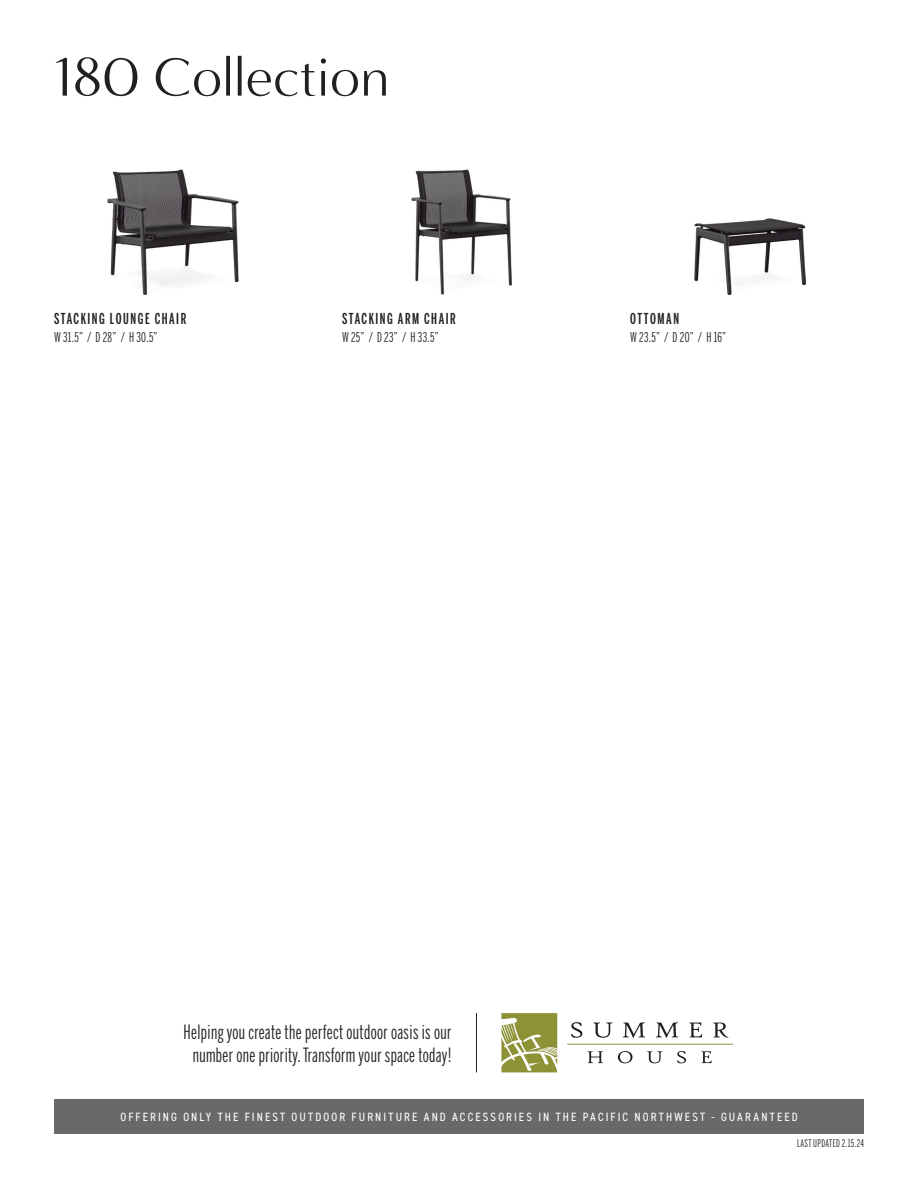
<style>
.page{position:relative;width:918px;height:1188px;background:#fff}
.page>*{position:absolute;margin:0;border:0;box-sizing:border-box;transform-origin:0 0}
.t1{font:55.5px "Minerva Modern";color:#231f20}
.t2{font:19.5px/23.4px "Benton Sans Extra Compressed";letter-spacing:.02em;color:#231f20;text-align:center}
.t3{font:500 15px "Benton Sans Extra Compressed";letter-spacing:.105em;color:#231f20}
.t4{font:13.5px "Benton Sans Extra Compressed";letter-spacing:.03em;color:#231f20}
.t5{font:condensed 12px "DIN2014";letter-spacing:.175em;color:#fff}
.t6{font:10.5px "Benton Sans Extra Compressed";letter-spacing:.04em;color:#231f20}
</style>
<div class="page">
<img style="left:108px;top:169px;width:131px;height:125px">
<img style="left:695px;top:219px;width:111px;height:75px">
<img style="left:412px;top:169px;width:99px;height:125px">
<div style="left:54px;top:1099px;width:810px;height:35px;background:#69696c"></div>
<hr style="left:476px;top:1013px;width:1px;height:59px;background:#231f20">
<svg style="left:501px;top:1013px;width:56px;height:59px;background:#a5a960"></svg>
<svg style="left:571px;top:1022px;width:11px;height:16px"></svg>
<svg style="left:593px;top:1022px;width:20px;height:16px"></svg>
<svg style="left:623px;top:1022px;width:22px;height:16px"></svg>
<svg style="left:656px;top:1022px;width:22px;height:16px"></svg>
<svg style="left:689px;top:1022px;width:13px;height:15px"></svg>
<svg style="left:713px;top:1023px;width:15px;height:15px"></svg>
<svg style="left:588px;top:1051px;width:15px;height:12px"></svg>
<svg style="left:618px;top:1051px;width:15px;height:12px"></svg>
<svg style="left:647px;top:1051px;width:15px;height:12px"></svg>
<svg style="left:677px;top:1051px;width:9px;height:12px"></svg>
<svg style="left:702px;top:1051px;width:10px;height:12px"></svg>
<hr style="left:567px;top:1044px;width:166px;height:1px;background:#8d9236">
<p class="t1" style="left:54px;top:45px;width:337px">180 Collection</p>
<p class="t3" style="left:54px;top:309px;width:134px">STACKING LOUNGE CHAIR</p>
<p class="t4" style="left:54px;top:329px;width:105px">W 31.5” / D 28” / H 30.5”</p>
<p class="t3" style="left:342px;top:309px;width:115px">STACKING ARM CHAIR</p>
<p class="t4" style="left:342px;top:329px;width:98px">W 25” / D 23” / H 33.5”</p>
<p class="t3" style="left:630px;top:309px;width:51px">OTTOMAN</p>
<p class="t4" style="left:630px;top:329px;width:98px">W 23.5” / D 20” / H 16”</p>
<p class="t2" style="left:184px;top:1020px;width:270px">Helping you create the perfect outdoor oasis is our number one priority. Transform your space today!</p>
<p class="t5" style="left:120px;top:1109px;width:679px">OFFERING ONLY THE FINEST OUTDOOR FURNITURE AND ACCESSORIES IN THE PACIFIC NORTHWEST - GUARANTEED</p>
<p class="t6" style="left:797px;top:1137px;width:68px">LAST UPDATED 2.15.24</p>
</div>
